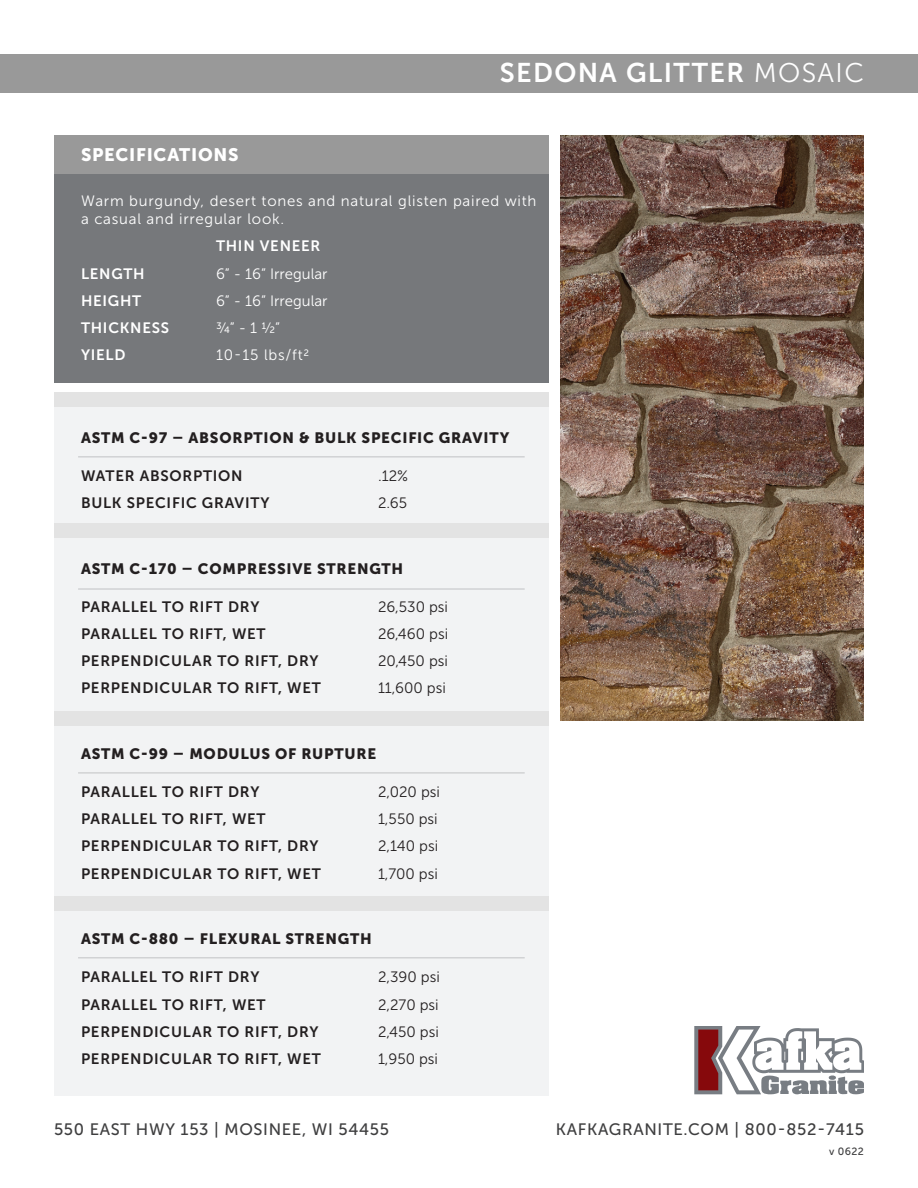
<style>
.page{position:relative;width:918px;height:1188px;background:#fff}
.page>*{position:absolute;margin:0;border:0;box-sizing:border-box;transform-origin:0 0}
.t1{font:27px "Museo Sans 700";letter-spacing:.05em;color:#fff}
.t2{font:18px "Museo Sans 900";letter-spacing:.04em;color:#fff}
.t3{font:16.5px "Museo Sans 500";letter-spacing:.04em;color:#3e3e3f}
.t4{font:15px "Museo Sans 700";letter-spacing:.05em;color:#231f20}
.t5{font:15px "Museo Sans 900";letter-spacing:.05em;color:#231f20}
.t6{font:15px "Museo Sans 300";color:#231f20}
.t7{font:15px/18px "Museo Sans 300";letter-spacing:.05em;color:#fff}
.t8{font:15px "Museo Sans 700";letter-spacing:.05em;color:#fff}
.t9{font:15px "Museo Sans 300";color:#fff}
.t10{font:10.5px "Museo Sans 500";color:#3e3e3f}
.s1{font-family:"Museo Sans 300"}
</style>
<div class="page">
<svg style="left:694px;top:1026px;width:170px;height:68px"></svg>
<img style="left:561px;top:135px;width:303px;height:586px">
<div style="left:0;top:54px;width:918px;height:39px;background:#999"></div>
<div style="left:54px;top:393px;width:495px;height:703px;background:#f2f3f4"></div>
<div style="left:54px;top:523px;width:495px;height:14px;background:#e3e3e3"></div>
<div style="left:54px;top:711px;width:495px;height:14px;background:#e3e3e3"></div>
<div style="left:54px;top:896px;width:495px;height:14px;background:#e3e3e3"></div>
<hr style="left:78px;top:456px;width:447px;height:2px;background:#d1d2d4">
<hr style="left:78px;top:588px;width:447px;height:2px;background:#d1d2d4">
<hr style="left:78px;top:772px;width:447px;height:2px;background:#d1d2d4">
<hr style="left:78px;top:957px;width:447px;height:1px;background:#d1d2d4">
<div style="left:54px;top:136px;width:495px;height:247px;background:#76787b"></div>
<div style="left:54px;top:135px;width:495px;height:39px;background:#999"></div>
<div style="left:54px;top:393px;width:495px;height:14px;background:#e3e3e3"></div>
<p class="t1" style="left:500px;top:58px;width:366px">SEDONA GLITTER <span class="s1">MOSAIC</span></p>
<p class="t2" style="left:81px;top:145px;width:159px">SPECIFICATIONS</p>
<p class="t7" style="left:81px;top:192px;width:457px">Warm burgundy, desert tones and natural glisten paired with a casual and irregular look.</p>
<p class="t8" style="left:216px;top:238px;width:106px">THIN VENEER</p>
<p class="t8" style="left:81px;top:265px;width:65px">LENGTH</p>
<p class="t9" style="left:216px;top:265px;width:113px">6” - 16” Irregular</p>
<p class="t8" style="left:81px;top:292px;width:62px">HEIGHT</p>
<p class="t9" style="left:216px;top:293px;width:113px">6” - 16” Irregular</p>
<p class="t8" style="left:81px;top:319px;width:90px">THICKNESS</p>
<p class="t7" style="left:216px;top:319px;width:66px">3/4” - 1 1/2”</p>
<p class="t8" style="left:81px;top:347px;width:46px">YIELD</p>
<p class="t7" style="left:216px;top:346px;width:95px">10-15 lbs/ft2</p>
<p class="t5" style="left:81px;top:429px;width:430px">ASTM C-97 – ABSORPTION &amp; BULK SPECIFIC GRAVITY</p>
<p class="t4" style="left:81px;top:468px;width:163px">WATER ABSORPTION</p>
<p class="t6" style="left:378px;top:468px;width:32px">.12%</p>
<p class="t4" style="left:81px;top:495px;width:190px">BULK SPECIFIC GRAVITY</p>
<p class="t6" style="left:378px;top:495px;width:31px">2.65</p>
<p class="t5" style="left:81px;top:560px;width:324px">ASTM C-170 – COMPRESSIVE STRENGTH</p>
<p class="t4" style="left:81px;top:598px;width:180px">PARALLEL TO RIFT DRY</p>
<p class="t6" style="left:378px;top:599px;width:72px">26,530 psi</p>
<p class="t4" style="left:81px;top:626px;width:186px">PARALLEL TO RIFT, WET</p>
<p class="t6" style="left:378px;top:626px;width:72px">26,460 psi</p>
<p class="t4" style="left:81px;top:653px;width:239px">PERPENDICULAR TO RIFT, DRY</p>
<p class="t6" style="left:378px;top:653px;width:71px">20,450 psi</p>
<p class="t4" style="left:81px;top:680px;width:241px">PERPENDICULAR TO RIFT, WET</p>
<p class="t6" style="left:378px;top:680px;width:69px">11,600 psi</p>
<p class="t5" style="left:81px;top:745px;width:297px">ASTM C-99 – MODULUS OF RUPTURE</p>
<p class="t4" style="left:81px;top:784px;width:180px">PARALLEL TO RIFT DRY</p>
<p class="t6" style="left:378px;top:784px;width:64px">2,020 psi</p>
<p class="t4" style="left:81px;top:811px;width:186px">PARALLEL TO RIFT, WET</p>
<p class="t6" style="left:378px;top:811px;width:61px">1,550 psi</p>
<p class="t4" style="left:81px;top:838px;width:239px">PERPENDICULAR TO RIFT, DRY</p>
<p class="t6" style="left:378px;top:838px;width:62px">2,140 psi</p>
<p class="t4" style="left:81px;top:865px;width:241px">PERPENDICULAR TO RIFT, WET</p>
<p class="t6" style="left:378px;top:865px;width:61px">1,700 psi</p>
<p class="t5" style="left:81px;top:930px;width:292px">ASTM C-880 – FLEXURAL STRENGTH</p>
<p class="t4" style="left:81px;top:969px;width:180px">PARALLEL TO RIFT DRY</p>
<p class="t6" style="left:378px;top:969px;width:63px">2,390 psi</p>
<p class="t4" style="left:81px;top:996px;width:186px">PARALLEL TO RIFT, WET</p>
<p class="t6" style="left:378px;top:996px;width:62px">2,270 psi</p>
<p class="t4" style="left:81px;top:1023px;width:239px">PERPENDICULAR TO RIFT, DRY</p>
<p class="t6" style="left:378px;top:1023px;width:62px">2,450 psi</p>
<p class="t4" style="left:81px;top:1050px;width:241px">PERPENDICULAR TO RIFT, WET</p>
<p class="t6" style="left:378px;top:1051px;width:62px">1,950 psi</p>
<p class="t3" style="left:54px;top:1120px;width:337px">550 EAST HWY 153 | MOSINEE, WI 54455</p>
<p class="t3" style="left:556px;top:1120px;width:310px">KAFKAGRANITE.COM | 800-852-7415</p>
<p class="t10" style="left:829px;top:1146px;width:36px">v 0622</p>
</div>
